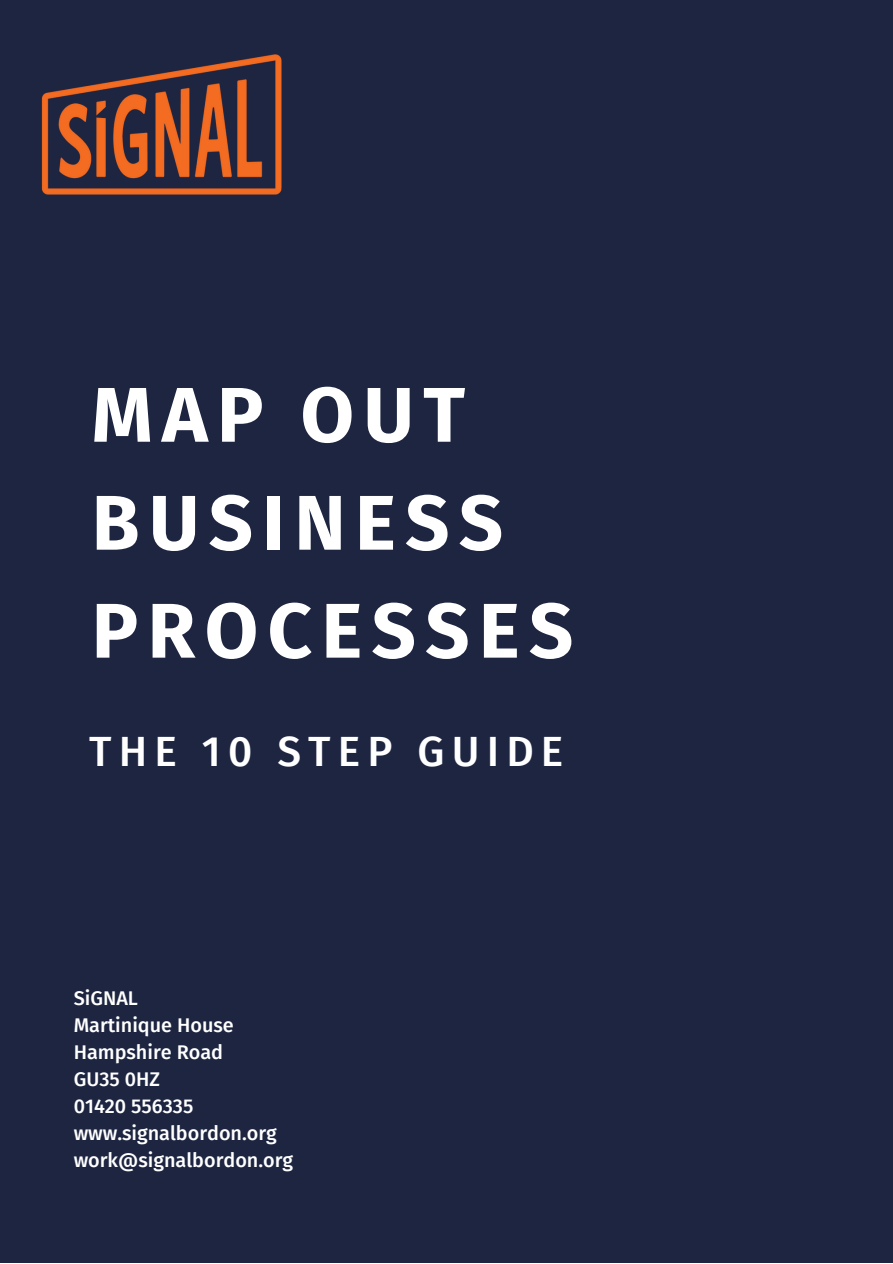
<style>
.page{position:relative;width:893px;height:1264px;background:#fff}
.page>*{position:absolute;margin:0;border:0;box-sizing:border-box;transform-origin:0 0}
.t1{font:700 77.55px/107.9px "Fira Sans";letter-spacing:.12em;color:#fff}
.t2{font:500 42.3px "Fira Sans";letter-spacing:.17em;color:#fff}
.t3{font:500 19.8px "Fira Sans";color:#fff}
</style>
<div class="page">
<div style="left:0;top:0;width:892px;height:1262px;background:#1d2541"></div>
<img style="left:41px;top:54px;width:241px;height:141px">
<p class="t1" style="left:92px;top:362px;width:483px">MAP OUT<br>BUSINESS<br>PROCESSES</p>
<p class="t2" style="left:89px;top:726px;width:475px">THE 10 STEP GUIDE</p>
<p class="t3" style="left:74px;top:986px;width:66px">SiGNAL</p>
<p class="t3" style="left:74px;top:1013px;width:161px">Martinique House</p>
<p class="t3" style="left:74px;top:1040px;width:151px">Hampshire Road</p>
<p class="t3" style="left:74px;top:1067px;width:88px">GU35 0HZ</p>
<p class="t3" style="left:74px;top:1094px;width:121px">01420 556335</p>
<p class="t3" style="left:74px;top:1121px;width:205px">www.signalbordon.org</p>
<p class="t3" style="left:74px;top:1148px;width:221px">work@signalbordon.org</p>
</div>
